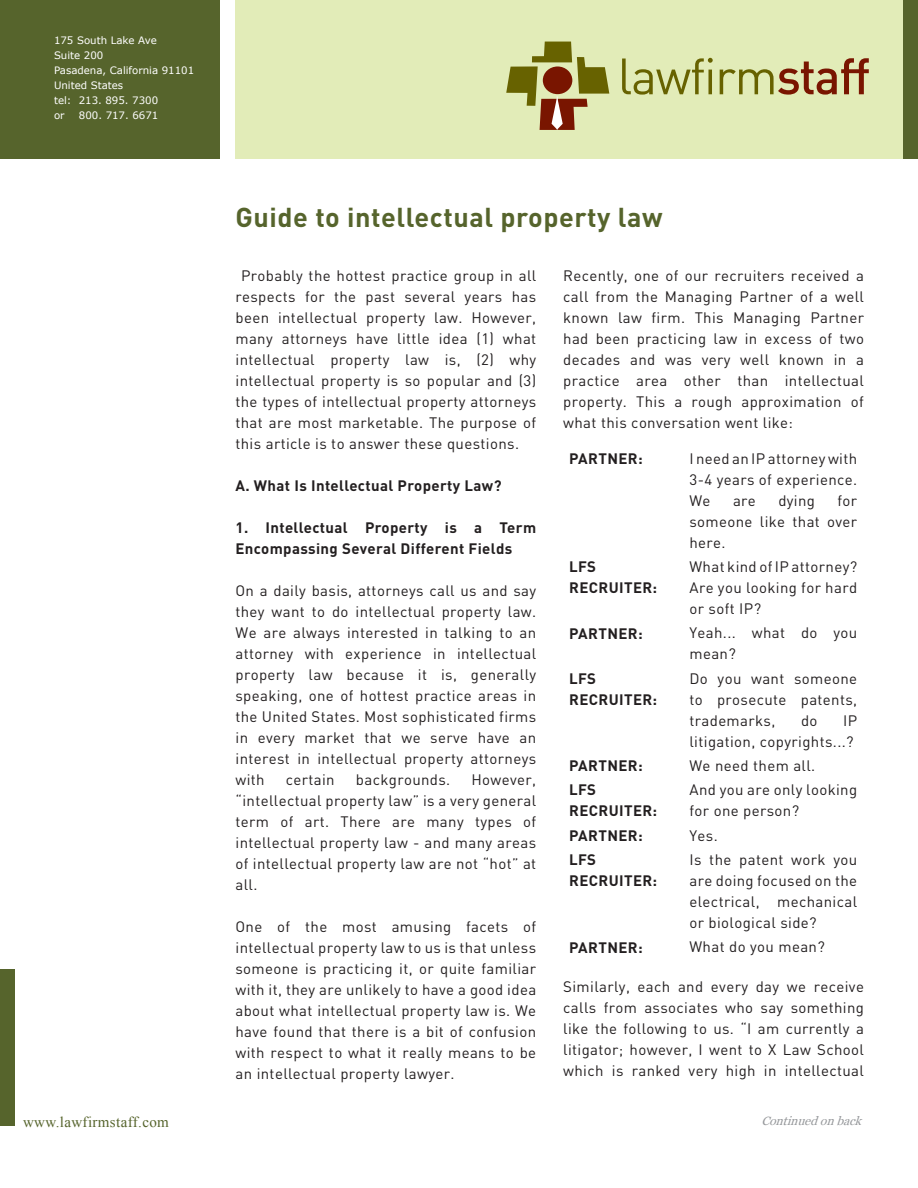
<style>
.page{position:relative;width:918px;height:1188px;background:#fff}
.page>*{position:absolute;margin:0;border:0;box-sizing:border-box;transform-origin:0 0}
.Article_Title{font:700 27px "DIN";letter-spacing:.02em;color:#56642c}
.body_text{font:15px/21px "DIN";letter-spacing:.025em;color:#231f20;text-align:justify}
.body_text-2{font:700 15px/21px "DIN";letter-spacing:.025em;color:#231f20}
.t1{font:15px "Times New Roman";letter-spacing:.025em;color:#56642c}
.t2{font:italic 12px "Georgia";color:#97999c}
.t3{font:10.2px "Verdana";color:#fff}
</style>
<div class="page">
<div style="left:0;top:0;width:220px;height:159px;background:#56642c"></div>
<div style="left:236px;top:0;width:667px;height:159px;background:#e2ecb8"></div>
<div style="left:903px;top:0;width:15px;height:159px;background:#56642c"></div>
<svg style="left:506px;top:42px;width:103px;height:88px"></svg>
<svg style="left:622px;top:58px;width:91px;height:37px"></svg>
<svg style="left:720px;top:58px;width:149px;height:37px"></svg>
<div style="left:0;top:969px;width:15px;height:157px;background:#56642c"></div>
<p class="t3" style="left:54px;top:34px;width:104px">175 South Lake Ave</p>
<p class="t3" style="left:54px;top:49px;width:51px">Suite 200</p>
<p class="t3" style="left:54px;top:64px;width:142px">Pasadena, California 91101</p>
<p class="t3" style="left:54px;top:79px;width:71px">United States</p>
<p class="t3" style="left:54px;top:94px;width:106px">tel: 213. 895. 7300</p>
<p class="t3" style="left:54px;top:109px;width:12px">or</p>
<p class="t3" style="left:79px;top:109px;width:81px">800. 717. 6671</p>
<p class="Article_Title" style="left:236px;top:200px;width:429px">Guide to intellectual property law</p>
<p class="body_text" style="left:236px;top:265px;width:302px;text-indent:6px">Probably the hottest practice group in all respects for the past several years has been intellectual property law. However, many attorneys have little idea (1) what intellectual property law is, (2) why intellectual property is so popular and (3) the types of intellectual property attorneys that are most marketable. The purpose of this article is to answer these questions.</p>
<p class="body_text-2" style="left:236px;top:474px;width:268px">A. What Is Intellectual Property Law?</p>
<p class="body_text-2" style="left:236px;top:516px;width:302px">1. Intellectual Property is a Term<br>Encompassing Several Different Fields</p>
<p class="body_text" style="left:236px;top:580px;width:302px">On a daily basis, attorneys call us and say they want to do intellectual property law.<br>We are always interested in talking to an attorney with experience in intellectual property law because it is, generally speaking, one of hottest practice areas in the United States. Most sophisticated firms in every market that we serve have an interest in intellectual property attorneys with</p>
<p class="body_text" style="left:563px;top:265px;width:302px">Recently, one of our recruiters received a call from the Managing Partner of a well known law firm. This Managing Partner had been practicing law in excess of two decades and was very well known in a practice area other than intellectual property. This a rough approximation of what this conversation went like:</p>
<p class="body_text-2" style="left:569px;top:448px;width:75px">PARTNER:</p>
<p class="body_text" style="left:689px;top:448px;width:169px">I need an IP attorney with 3-4 years of experience.<br>We</p>
<p class="body_text" style="left:689px;top:490px;width:169px;text-indent:148px">for someone like that over here.</p>
<p class="body_text" style="left:733px;top:490px;width:24px">are</p>
<p class="body_text" style="left:778px;top:490px;width:38px">dying</p>
<p class="body_text-2" style="left:569px;top:556px;width:90px">LFS<br>RECRUITER:</p>
<p class="body_text" style="left:689px;top:556px;width:169px">What kind of IP attorney?<br>Are you looking for hard or soft IP?</p>
<p class="body_text-2" style="left:569px;top:622px;width:75px">PARTNER:</p>
<p class="body_text" style="left:689px;top:622px;width:169px">Yeah... what do you mean?</p>
<p class="body_text-2" style="left:569px;top:667px;width:90px">LFS<br>RECRUITER:</p>
<p class="body_text" style="left:689px;top:667px;width:169px">Do you want someone to prosecute patents, trademarks,</p>
<p class="body_text" style="left:689px;top:709px;width:169px;text-align:right">IP<br>litigation, copyrights...?</p>
<p class="body_text" style="left:801px;top:709px;width:18px">do</p>
<p class="body_text-2" style="left:569px;top:754px;width:75px">PARTNER:</p>
<p class="body_text" style="left:689px;top:755px;width:127px">We need them all.</p>
<p class="body_text-2" style="left:569px;top:779px;width:90px">LFS<br>RECRUITER:</p>
<p class="body_text" style="left:689px;top:779px;width:169px">And you are only looking for one person?</p>
<p class="body_text-2" style="left:569px;top:824px;width:75px">PARTNER:</p>
<p class="body_text" style="left:689px;top:824px;width:30px">Yes.</p>
<p class="body_text-2" style="left:569px;top:849px;width:90px">LFS<br>RECRUITER:</p>
<p class="body_text" style="left:689px;top:849px;width:169px">Is the patent work you are doing focused on the electrical, mechanical or biological side?</p>
<p class="body_text-2" style="left:569px;top:936px;width:75px">PARTNER:</p>
<p class="body_text" style="left:689px;top:936px;width:137px">What do you mean?</p>
<p class="body_text" style="left:563px;top:975px;width:302px">Similarly, each and every day we receive calls from associates who say something like the following to us. “I am currently a litigator; however, I went to X Law School which is ranked very high in intellectual</p>
<p class="body_text" style="left:286px;top:769px;width:50px">certain</p>
<p class="body_text" style="left:356px;top:769px;width:96px">backgrounds.</p>
<p class="body_text" style="left:236px;top:769px;width:302px;text-indent:236px">However, “intellectual property law” is a very general term of art. There are many types of intellectual property law - and many areas of intellectual property law are not “hot” at all.</p>
<p class="body_text" style="left:236px;top:916px;width:302px">One of the most amusing facets of intellectual property law to us is that unless someone is practicing it, or quite familiar with it, they are unlikely to have a good idea about what intellectual property law is. We have found that there is a bit of confusion with respect to what it really means to be an intellectual property lawyer.</p>
<p class="t1" style="left:23px;top:1111px;width:147px">www.lawfirmstaff.com</p>
<p class="t2" style="left:761px;top:1114px;width:105px">Continuedonback</p>
</div>
